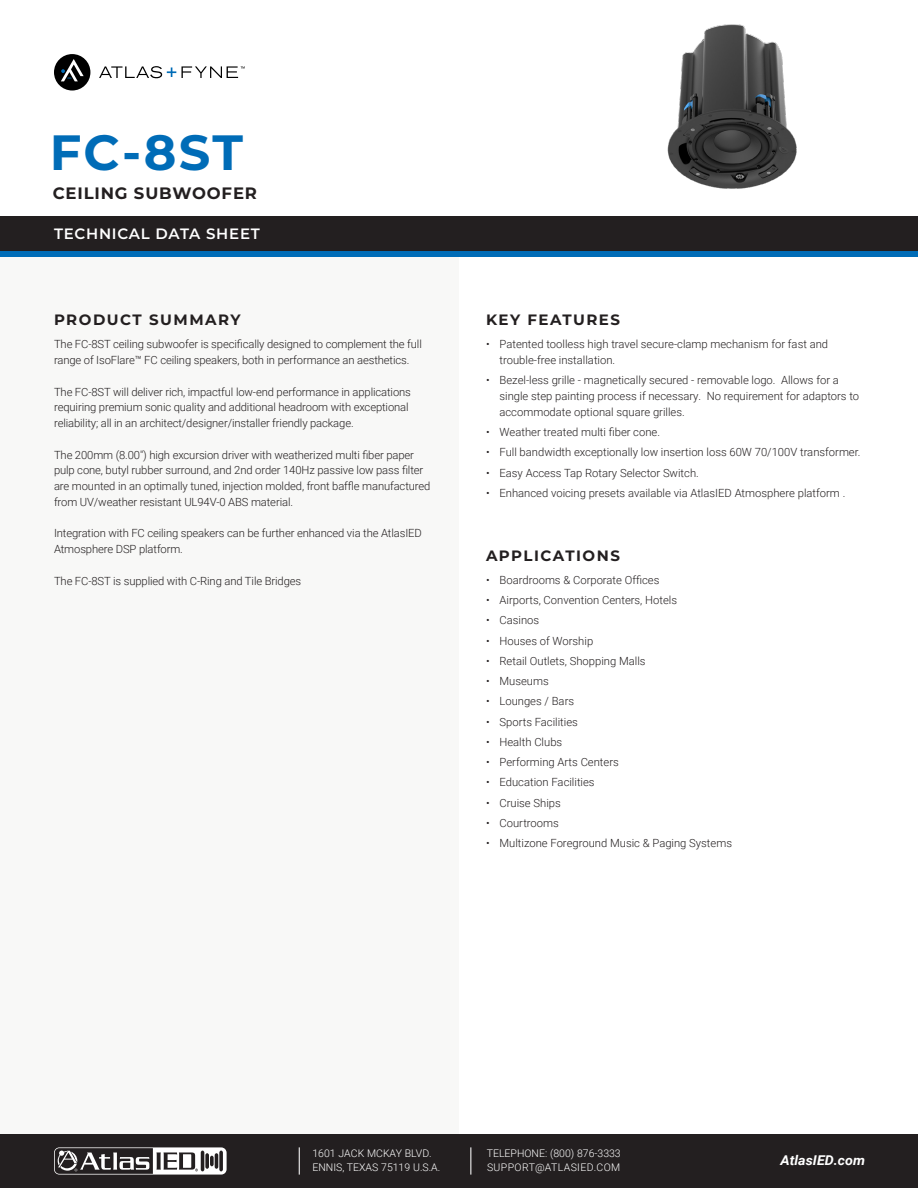
<style>
.page{position:relative;width:918px;height:1188px;background:#fff}
.page>*{position:absolute;margin:0;border:0;box-sizing:border-box;transform-origin:0 0}
.t1{font:700 49.5px "Montserrat";color:#006cb7}
.t2{font:700 16.5px "Montserrat";letter-spacing:.05em;color:#231f20}
.t3{font:700 15px "Montserrat";letter-spacing:.1em;color:#231f20}
.t4{font:600 15px "Montserrat";letter-spacing:.05em;color:#fff}
.t5{font:italic 700 13.5px "Roboto";color:#fff;scale:1.05 1}
.Bullet_point_text{font:300 11.25px/15.8px "Roboto";letter-spacing:-.01em;color:#231f20}
.t6{font:300 10.5px/13.5px "Roboto";color:#fff}
.t7{font:300 10.5px "Roboto";letter-spacing:.035em;color:#fff}
</style>
<div class="page">
<div style="left:0;top:237px;width:459px;height:910px;background:#f8f8f7"></div>
<div style="left:0;top:216px;width:918px;height:40px;background:#231f20"></div>
<div style="left:0;top:251px;width:918px;height:5px;background:#006cb7"></div>
<div style="left:54px;top:54px;width:36px;height:37px;background:#000;border-radius:50%"></div>
<svg style="left:61px;top:59px;width:23px;height:22px"></svg>
<svg style="left:99px;top:66px;width:146px;height:12px"></svg>
<div style="left:0;top:1134px;width:918px;height:54px;background:#231f20"></div>
<svg style="left:54px;top:1147px;width:173px;height:28px"></svg>
<svg style="left:299px;top:1147px;width:1px;height:28px"></svg>
<svg style="left:470px;top:1147px;width:1px;height:28px"></svg>
<img style="left:667px;top:24px;width:130px;height:165px">
<p class="t1" style="left:50px;top:117px;width:195px">FC-8ST</p>
<p class="t2" style="left:53px;top:181px;width:206px">CEILING SUBWOOFER</p>
<h3 class="t4" style="left:54px;top:223px;width:207px">TECHNICAL DATA SHEET</h3>
<p class="t3" style="left:54px;top:309px;width:188px">PRODUCT SUMMARY</p>
<p class="Bullet_point_text" style="left:54px;top:336px;width:369px">The FC-8ST ceiling subwoofer is specifically designed to complement the full range of IsoFlare™ FC ceiling speakers, both in performance an aesthetics.</p>
<p class="Bullet_point_text" style="left:54px;top:383px;width:359px">The FC-8ST will deliver rich, impactful low-end performance in applications requiring premium sonic quality and additional headroom with exceptional reliability; all in an architect/designer/installer friendly package.</p>
<p class="Bullet_point_text" style="left:54px;top:446px;width:378px">The 200mm (8.00") high excursion driver with weatherized multi fiber paper pulp cone, butyl rubber surround, and 2nd order 140Hz passive low pass filter are mounted in an optimally tuned, injection molded, front baffle manufactured from UV/weather resistant UL94V-0 ABS material.</p>
<p class="Bullet_point_text" style="left:54px;top:525px;width:369px">Integration with FC ceiling speakers can be further enhanced via the AtlasIED<br>Atmosphere DSP platform.</p>
<p class="Bullet_point_text" style="left:54px;top:572px;width:249px">The FC-8ST is supplied with C-Ring and Tile Bridges</p>
<p class="t3" style="left:486px;top:309px;width:136px">KEY FEATURES</p>
<p class="Bullet_point_text" style="left:500px;top:336px;width:330px;text-indent:-14px">• Patented toolless high travel secure-clamp mechanism for fast and trouble-free installation.</p>
<p class="Bullet_point_text" style="left:500px;top:372px;width:361px;text-indent:-14px">• Bezel-less grille - magnetically secured - removable logo. Allows for a single step painting process if necessary. No requirement for adaptors to accommodate optional square grilles.</p>
<p class="Bullet_point_text" style="left:486px;top:424px;width:176px">• Weather treated multi fiber cone.</p>
<p class="Bullet_point_text" style="left:486px;top:444px;width:376px">• Full bandwidth exceptionally low insertion loss 60W 70/100V transformer.</p>
<p class="Bullet_point_text" style="left:486px;top:464px;width:214px">• Easy Access Tap Rotary Selector Switch.</p>
<p class="Bullet_point_text" style="left:486px;top:485px;width:361px">• Enhanced voicing presets available via AtlasIED Atmosphere platform .</p>
<p class="t3" style="left:486px;top:544px;width:135px">APPLICATIONS</p>
<p class="Bullet_point_text" style="left:486px;top:572px;width:175px">• Boardrooms &amp; Corporate Offices</p>
<p class="Bullet_point_text" style="left:486px;top:592px;width:193px">• Airports, Convention Centers, Hotels</p>
<p class="Bullet_point_text" style="left:486px;top:612px;width:55px">• Casinos</p>
<p class="Bullet_point_text" style="left:486px;top:632px;width:109px">• Houses of Worship</p>
<p class="Bullet_point_text" style="left:486px;top:653px;width:161px">• Retail Outlets, Shopping Malls</p>
<p class="Bullet_point_text" style="left:486px;top:673px;width:64px">• Museums</p>
<p class="Bullet_point_text" style="left:486px;top:693px;width:90px">• Lounges / Bars</p>
<p class="Bullet_point_text" style="left:486px;top:713px;width:93px">• Sports Facilities</p>
<p class="Bullet_point_text" style="left:486px;top:734px;width:78px">• Health Clubs</p>
<p class="Bullet_point_text" style="left:486px;top:754px;width:134px">• Performing Arts Centers</p>
<p class="Bullet_point_text" style="left:486px;top:774px;width:110px">• Education Facilities</p>
<p class="Bullet_point_text" style="left:486px;top:794px;width:76px">• Cruise Ships</p>
<p class="Bullet_point_text" style="left:486px;top:815px;width:74px">• Courtrooms</p>
<p class="Bullet_point_text" style="left:486px;top:835px;width:248px">• Multizone Foreground Music &amp; Paging Systems</p>
<p class="t6" style="left:312px;top:1147px;width:129px">1601 JACK MCKAY BLVD.<br>ENNIS, TEXAS 75119 U.S.A.</p>
<p class="t6" style="left:487px;top:1147px;width:135px">TELEPHONE: (800) 876-3333</p>
<p class="t7" style="left:487px;top:1160px;width:135px">SUPPORT@ATLASIED.COM</p>
<p class="t5" style="left:781px;top:1151px;width:82px">AtlasIED.com</p>
</div>
